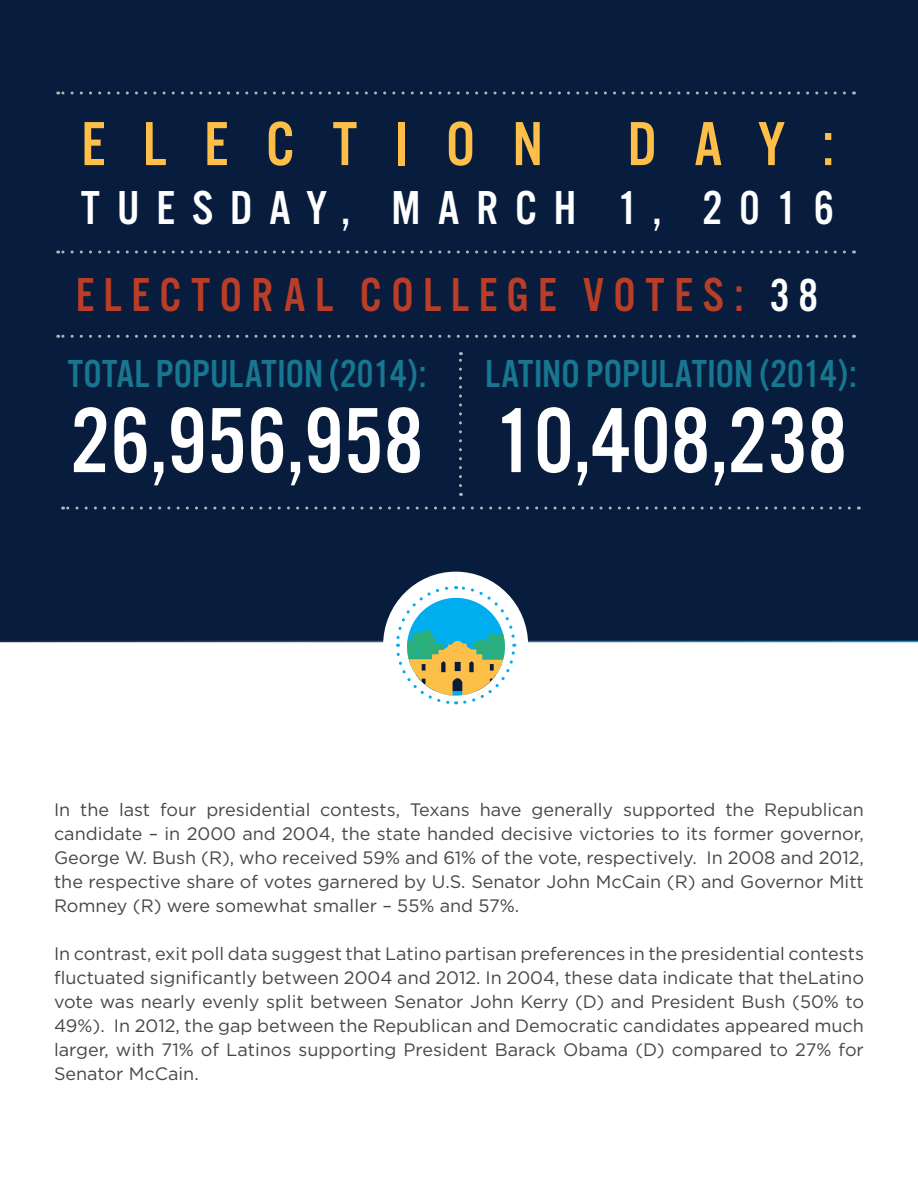
<style>
.page{position:relative;width:918px;height:1188px;background:#fff}
.page>*{position:absolute;margin:0;border:0;box-sizing:border-box;transform-origin:0 0}
.t1{font:96px "Alternate Got No 3 D";letter-spacing:.005em;color:#fff}
.t2{font:64.5px "Alternate Got No 3 D";letter-spacing:.58em;color:#fdbf48}
.t3{font:49.5px "Alternate Got No 3 D";letter-spacing:.19em;color:#ba3e27}
.t4{font:49.5px "Alternate Got No 3 D";letter-spacing:.34em;color:#fff}
.t5{font:40.5px "Alternate Got No 3 D";color:#177690}
.t6{font:18px/24px "Gotham";color:#464748;text-align:justify}
.s1{font-size:48px;color:#fff}
</style>
<div class="page">
<div style="left:0;top:0;width:918px;height:642px;background:#081d3e"></div>
<div style="left:383px;top:572px;width:145px;height:147px;background:#fff;border-radius:50%"></div>
<svg style="left:58px;top:92px;width:786px;height:2px;background:#3b4a62"></svg>
<svg style="left:58px;top:251px;width:786px;height:3px;background:#2e3f59"></svg>
<svg style="left:58px;top:335px;width:786px;height:3px;background:#31415b"></svg>
<svg style="left:63px;top:507px;width:786px;height:3px;background:#2f3f59"></svg>
<svg style="left:459px;top:352px;width:3px;height:134px"></svg>
<svg style="left:394px;top:584px;width:123px;height:121px"></svg>
<p class="t2" style="left:81px;top:110px;width:463px">ELECTION</p>
<p class="t2" style="left:628px;top:110px;width:208px">DAY:</p>
<p class="t4" style="left:81px;top:182px;width:754px">TUESDAY, MARCH 1, 2016</p>
<p class="t3" style="left:76px;top:269px;width:744px">ELECTORAL COLLEGE VOTES: <span class="s1">38</span></p>
<p class="t5" style="left:68px;top:352px;width:360px">TOTAL POPULATION (2014):</p>
<p class="t1" style="left:71px;top:390px;width:354px">26,956,958</p>
<p class="t5" style="left:485px;top:352px;width:373px">LATINO POPULATION (2014):</p>
<p class="t1" style="left:494px;top:390px;width:354px">10,408,238</p>
<p class="t6" style="left:54px;top:797px;width:812px">In the last four presidential contests, Texans have generally supported the Republican candidate – in 2000 and 2004, the state handed decisive victories to its former governor, George W. Bush (R), who received 59% and 61% of the vote, respectively. In 2008 and 2012, the respective share of votes garnered by U.S. Senator John McCain (R) and Governor Mitt Romney (R) were somewhat smaller – 55% and 57%.</p>
<p class="t6" style="left:54px;top:941px;width:812px">In contrast, exit poll data suggest that Latino partisan preferences in the presidential contests fluctuated significantly between 2004 and 2012. In 2004, these data indicate that theLatino vote was nearly evenly split between Senator John Kerry (D) and President Bush (50% to 49%). In 2012, the gap between the Republican and Democratic candidates appeared much larger, with 71% of Latinos supporting President Barack Obama (D) compared to 27% for Senator McCain.</p>
</div>
